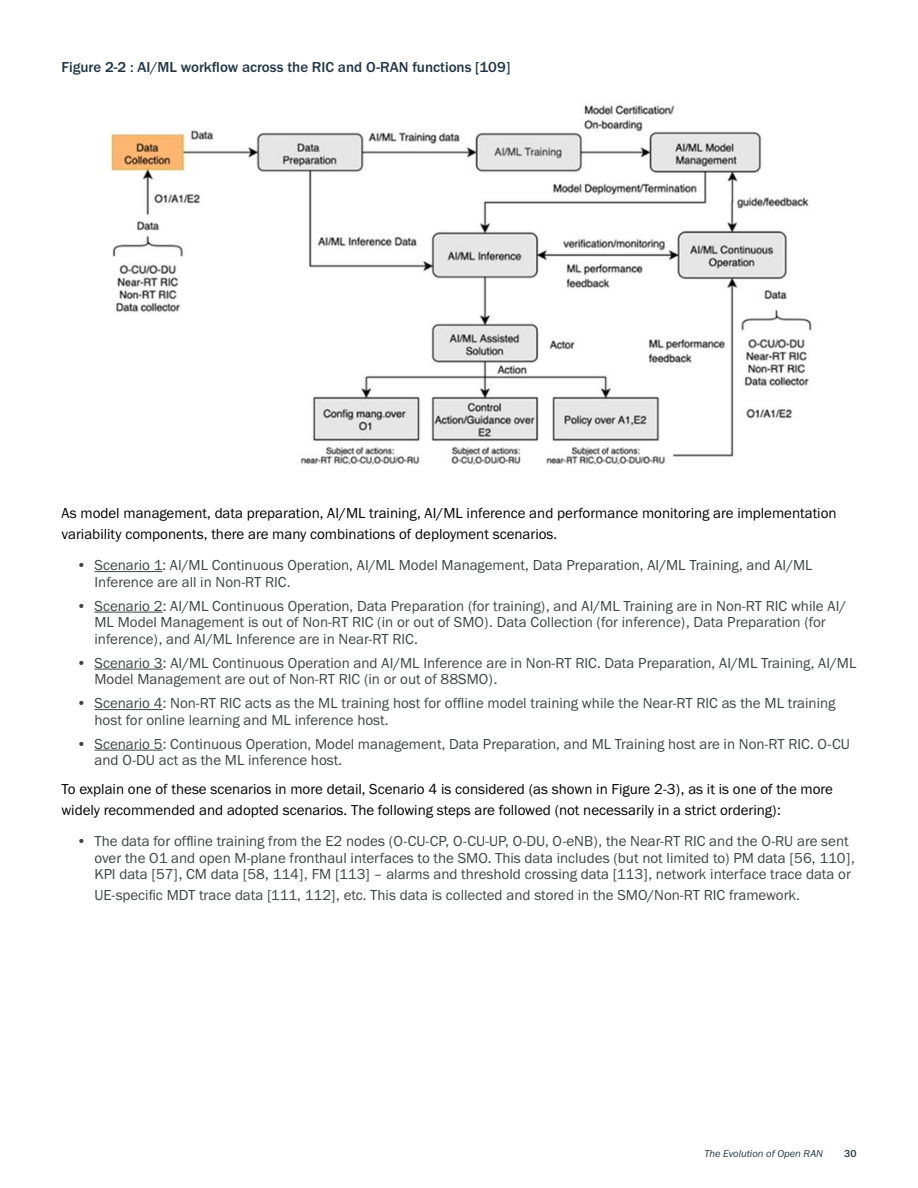
<style>
.page{position:relative;width:918px;height:1188px;background:#fff}
.page>*{position:absolute;margin:0;border:0;box-sizing:border-box;transform-origin:0 0}
.t1{font:15px/16.5px "Franklin Gothic URW Boo";color:#3f4443}
.t2{font:15px/21px "Franklin Gothic URW Boo";color:#000}
.t3{font:500 15px "Franklin Gothic URW";color:#223646}
.t4{font:10.5px "Franklin Gothic URW Boo Ita";color:#223646}
.t5{font:500 10.5px "Franklin Gothic URW";color:#223646}
</style>
<div class="page">
<img style="left:110px;top:105px;width:702px;height:360px">
<hr style="left:94px;top:571px;width:68px;height:1px;background:#3f4443">
<hr style="left:94px;top:612px;width:69px;height:1px;background:#3f4443">
<hr style="left:94px;top:669px;width:69px;height:1px;background:#3f4443">
<hr style="left:94px;top:709px;width:69px;height:1px;background:#3f4443">
<hr style="left:94px;top:750px;width:69px;height:1px;background:#3f4443">
<p class="t3" style="left:62px;top:57px;width:451px">Figure 2-2 : AI/ML workflow across the RIC and O-RAN functions [109]</p>
<p class="t2" style="left:62px;top:502px;width:777px">As model management, data preparation, AI/ML training, AI/ML inference and performance monitoring are implementation variability components, there are many combinations of deployment scenarios.</p>
<p class="t1" style="left:94px;top:557px;width:720px;text-indent:-18px">• Scenario 1: AI/ML Continuous Operation, AI/ML Model Management, Data Preparation, AI/ML Training, and AI/ML<br>Inference are all in Non-RT RIC.</p>
<p class="t1" style="left:94px;top:597px;width:753px;text-indent:-18px">• Scenario 2: AI/ML Continuous Operation, Data Preparation (for training), and AI/ML Training are in Non-RT RIC while AI/<br>ML Model Management is out of Non-RT RIC (in or out of SMO). Data Collection (for inference), Data Preparation (for inference), and AI/ML Inference are in Near-RT RIC.</p>
<p class="t1" style="left:94px;top:654px;width:763px;text-indent:-18px">• Scenario 3: AI/ML Continuous Operation and AI/ML Inference are in Non-RT RIC. Data Preparation, AI/ML Training, AI/ML<br>Model Management are out of Non-RT RIC (in or out of 88SMO).</p>
<p class="t1" style="left:94px;top:695px;width:743px;text-indent:-18px">• Scenario 4: Non-RT RIC acts as the ML training host for offline model training while the Near-RT RIC as the ML training host for online learning and ML inference host.</p>
<p class="t1" style="left:94px;top:735px;width:757px;text-indent:-18px">• Scenario 5: Continuous Operation, Model management, Data Preparation, and ML Training host are in Non-RT RIC. O-CU and O-DU act as the ML inference host.</p>
<p class="t2" style="left:61px;top:778px;width:773px">To explain one of these scenarios in more detail, Scenario 4 is considered (as shown in Figure 2-3), as it is one of the more widely recommended and adopted scenarios. The following steps are followed (not necessarily in a strict ordering):</p>
<p class="t1" style="left:94px;top:833px;width:762px;text-indent:-18px">• The data for offline training from the E2 nodes (O-CU-CP, O-CU-UP, O-DU, O-eNB), the Near-RT RIC and the O-RU are sent over the O1 and open M-plane fronthaul interfaces to the SMO. This data includes (but not limited to) PM data [56, 110],<br>KPI data [57], CM data [58, 114], FM [113] – alarms and threshold crossing data [113], network interface trace data or</p>
<p class="t1" style="left:94px;top:887px;width:707px">UE-specific MDT trace data [111, 112], etc. This data is collected and stored in the SMO/Non-RT RIC framework.</p>
<p class="t4" style="left:704px;top:1147px;width:120px">The Evolution of Open RAN</p>
<p class="t5" style="left:844px;top:1147px;width:14px">30</p>
</div>
